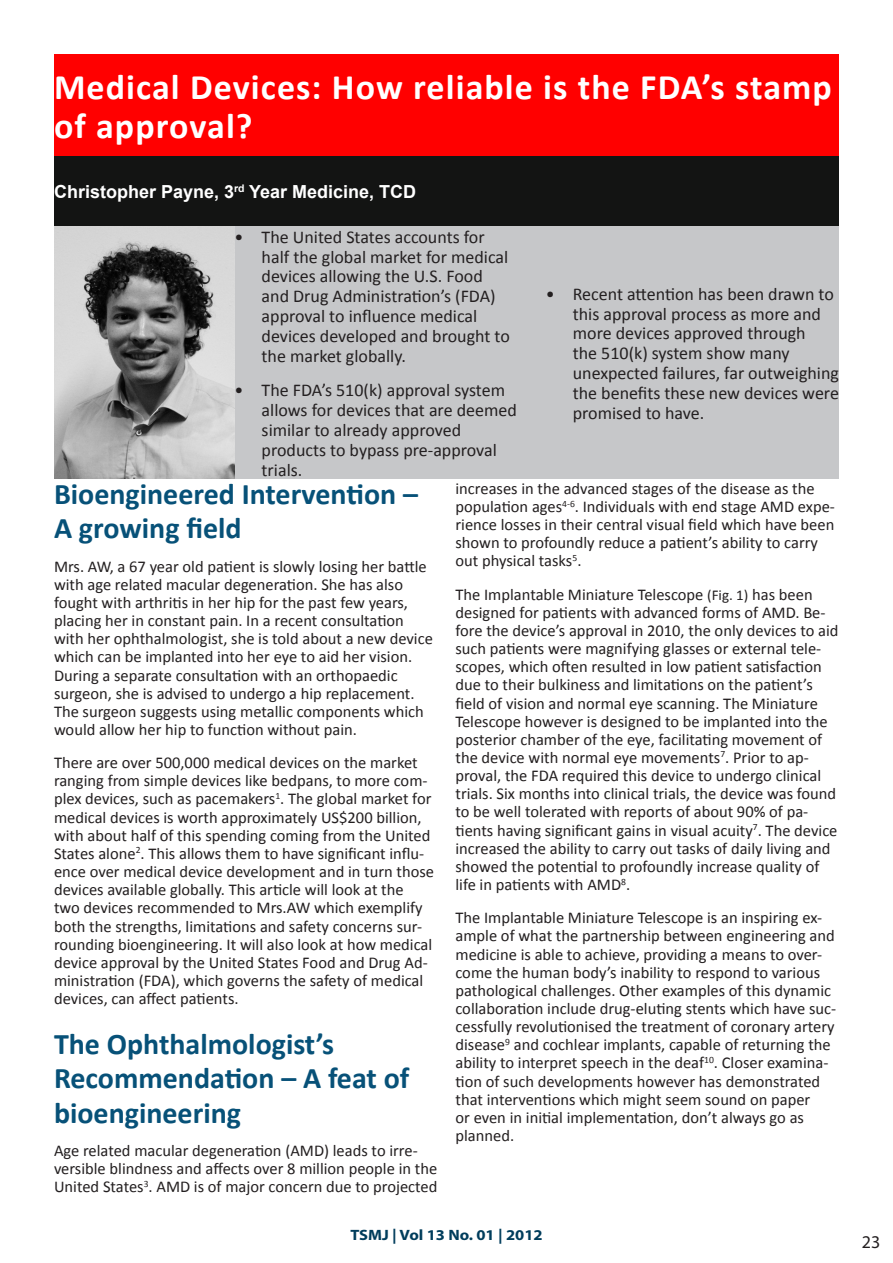
<style>
.page{position:relative;width:893px;height:1263px;background:#fff}
.page>*{position:absolute;margin:0;border:0;box-sizing:border-box;transform-origin:0 0}
.t1{font:700 36px/39.6px "Calibri";letter-spacing:.03em;color:#fff}
.t2{font:700 30px/34.5px "Calibri";color:#075178}
.t3{font:18px/19.8px "Calibri";color:#231f20}
.t4{font:700 18px "Arial";color:#fff}
.t5{font:18px "Myriad Pro";color:#231f20}
.t6{font:16.5px/18.1px "Calibri";color:#231f20}
.t7{font:700 15px "Myriad Pro";color:#003d5c;scale:1.1 1}
.s1{font-size:15px}
</style>
<div class="page">
<div style="left:55px;top:54px;width:784px;height:102px;background:#f00"></div>
<div style="left:55px;top:156px;width:784px;height:70px;background:#131413"></div>
<div style="left:55px;top:226px;width:784px;height:252px;background:#c6c7c9"></div>
<img style="left:55px;top:226px;width:180px;height:252px">
<h1 class="t1" style="left:54px;top:70px;width:779px">Medical Devices: How reliable is the FDA’s stamp of approval?</h1>
<p class="t4" style="left:54px;top:181px;width:364px">Christopher Payne, 3<sup>rd</sup> Year Medicine, TCD</p>
<p class="t3" style="left:262px;top:228px;width:250px;text-indent:-27px">• The United States accounts for half the global market for medical devices allowing the U.S. Food and Drug Administration’s (FDA) approval to influence medical devices developed and brought to the market globally.</p>
<p class="t3" style="left:262px;top:382px;width:257px;text-indent:-27px">• The FDA’s 510(k) approval system allows for devices that are deemed similar to already approved products to bypass pre-approval trials.</p>
<p class="t3" style="left:573px;top:285px;width:268px;text-indent:-27px">• Recent attention has been drawn to this approval process as more and more devices approved through<br>the 510(k) system show many unexpected failures, far outweighing the benefits these new devices were promised to have.</p>
<h2 class="t2" style="left:54px;top:479px;width:365px">Bioengineered Intervention –<br>A growing field</h2>
<p class="t6" style="left:54px;top:558px;width:380px">Mrs. AW, a 67 year old patient is slowly losing her battle with age related macular degeneration. She has also fought with arthritis in her hip for the past few years, placing her in constant pain. In a recent consultation with her ophthalmologist, she is told about a new device which can be implanted into her eye to aid her vision.<br>During a separate consultation with an orthopaedic surgeon, she is advised to undergo a hip replacement.<br>The surgeon suggests using metallic components which would allow her hip to function without pain.</p>
<p class="t6" style="left:54px;top:755px;width:382px">There are over 500,000 medical devices on the market ranging from simple devices like bedpans, to more com&shy;plex devices, such as pacemakers<sup>1</sup>. The global market for medical devices is worth approximately US$200 billion, with about half of this spending coming from the United States alone<sup>2</sup>. This allows them to have significant influ&shy;ence over medical device development and in turn those devices available globally. This article will look at the<br>two devices recommended to Mrs.AW which exemplify both the strengths, limitations and safety concerns sur&shy;rounding bioengineering. It will also look at how medical device approval by the United States Food and Drug Ad&shy;ministration (FDA), which governs the safety of medical devices, can affect patients.</p>
<h2 class="t2" style="left:54px;top:1029px;width:357px">The Ophthalmologist’s<br>Recommendation – A feat of bioengineering</h2>
<p class="t6" style="left:54px;top:1142px;width:385px">Age related macular degeneration (AMD) leads to irre&shy;versible blindness and affects over 8 million people in the<br>United States<sup>3</sup>. AMD is of major concern due to projected</p>
<p class="t6" style="left:455px;top:481px;width:381px">increases in the advanced stages of the disease as the population ages<sup>4-6</sup>. Individuals with end stage AMD expe&shy;rience losses in their central visual field which have been shown to profoundly reduce a patient’s ability to carry out physical tasks<sup>5</sup>.</p>
<p class="t6" style="left:455px;top:586px;width:385px">The Implantable Miniature Telescope <span class="s1">(Fig. 1)</span> has been designed for patients with advanced forms of AMD. Be&shy;fore the device’s approval in 2010, the only devices to aid such patients were magnifying glasses or external tele&shy;scopes, which often resulted in low patient satisfaction due to their bulkiness and limitations on the patient’s field of vision and normal eye scanning. The Miniature Telescope however is designed to be implanted into the posterior chamber of the eye, facilitating movement of the device with normal eye movements<sup>7</sup>. Prior to ap&shy;proval, the FDA required this device to undergo clinical trials. Six months into clinical trials, the device was found to be well tolerated with reports of about 90% of pa&shy;tients having significant gains in visual acuity<sup>7</sup>. The device increased the ability to carry out tasks of daily living and showed the potential to profoundly increase quality of life in patients with AMD<sup>8</sup>.</p>
<p class="t6" style="left:455px;top:910px;width:382px">The Implantable Miniature Telescope is an inspiring ex&shy;ample of what the partnership between engineering and medicine is able to achieve, providing a means to over&shy;come the human body’s inability to respond to various pathological challenges. Other examples of this dynamic collaboration include drug-eluting stents which have suc&shy;cessfully revolutionised the treatment of coronary artery disease<sup>9</sup> and cochlear implants, capable of returning the ability to interpret speech in the deaf<sup>10</sup>. Closer examina&shy;tion of such developments however has demonstrated that interventions which might seem sound on paper<br>or even in initial implementation, don’t always go as planned.</p>
<p class="t7" style="left:350px;top:1225px;width:176px">TSMJ | Vol 13 No. 01 | 2012</p>
<p class="t5" style="left:862px;top:1231px;width:20px">23</p>
</div>
